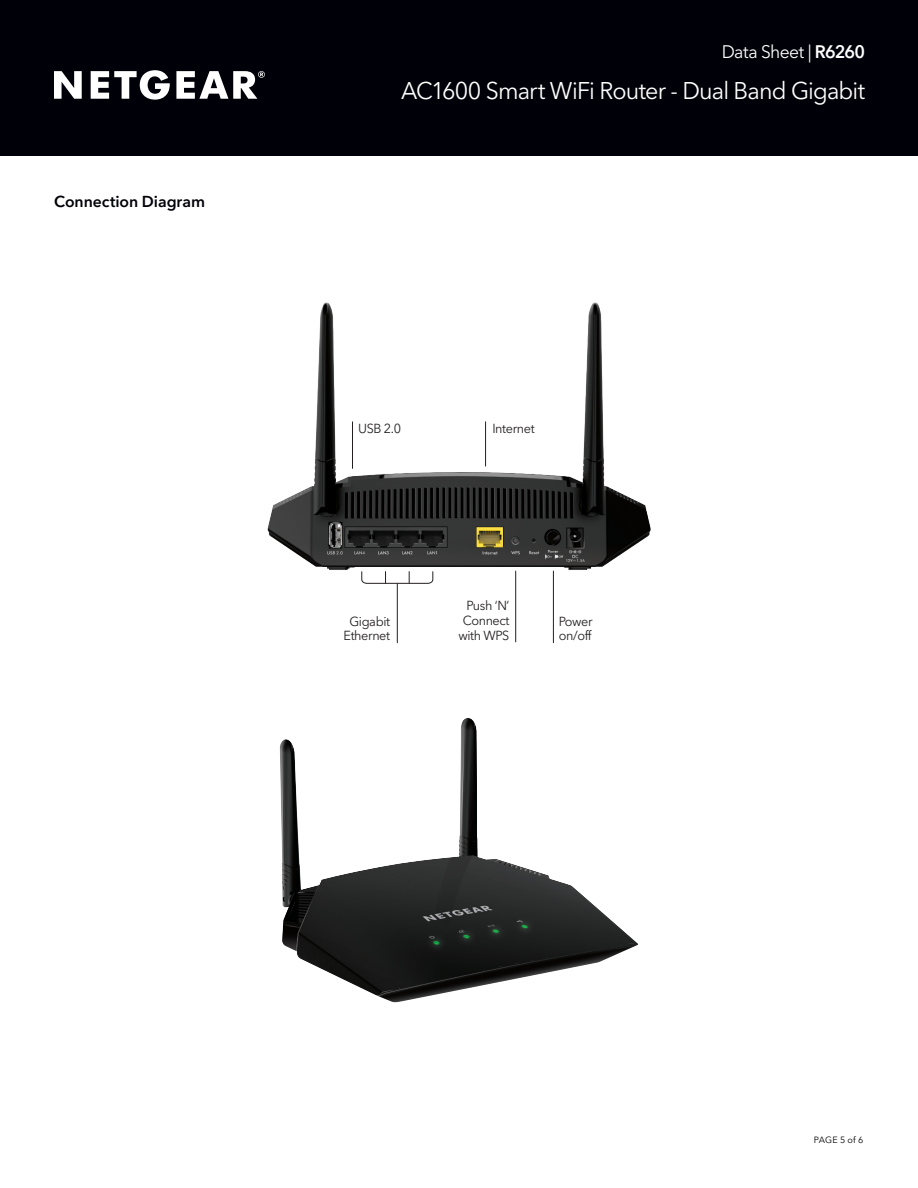
<style>
.page{position:relative;width:918px;height:1188px;background:#fff}
.page>*{position:absolute;margin:0;border:0;box-sizing:border-box;transform-origin:0 0}
.t1{font:24px "Avenir Next LT Pro";letter-spacing:-.04em;color:#fff}
.t2{font:18px "Avenir Next LT Pro";letter-spacing:-.03em;color:#fff}
.Sub_Heads{font:600 15.75px "Avenir Next LT Pro";color:#000108}
.t3{font:13.05px/14.9px "Avenir Next LT Pro";letter-spacing:-.03em;color:#231f20}
.t4{font:9px "Avenir Next LT Pro";letter-spacing:.015em;color:#000001}
.s1{font-weight:600}
</style>
<div class="page">
<div style="left:0;top:0;width:918px;height:156px;background:#000108"></div>
<svg style="left:54px;top:70px;width:211px;height:30px"></svg>
<img style="left:267px;top:302px;width:384px;height:269px">
<hr style="left:553px;top:571px;width:1px;height:72px;background:#231f20">
<hr style="left:397px;top:584px;width:1px;height:59px;background:#231f20">
<svg style="left:361px;top:571px;width:73px;height:13px"></svg>
<hr style="left:515px;top:571px;width:1px;height:71px;background:#231f20">
<hr style="left:352px;top:422px;width:1px;height:46px;background:#231f20">
<hr style="left:485px;top:422px;width:1px;height:44px;background:#231f20">
<img style="left:280px;top:718px;width:358px;height:284px">
<p class="Sub_Heads" style="left:54px;top:192px;width:153px">Connection Diagram</p>
<h2 class="t2" style="left:722px;top:41px;width:145px">Data Sheet | <span class="s1">R6260</span></h2>
<h1 class="t1" style="left:401px;top:76px;width:465px">AC1600 Smart WiFi Router - Dual Band Gigabit</h1>
<p class="t3" style="left:358px;top:421px;width:44px">USB 2.0</p>
<p class="t3" style="left:492px;top:421px;width:44px">Internet</p>
<p class="t3" style="left:344px;top:614px;width:48px;text-align:center">Gigabit<br>Ethernet</p>
<p class="t3" style="left:458px;top:598px;width:53px;text-align:right">Push ‘N’<br>Connect with WPS</p>
<p class="t3" style="left:559px;top:614px;width:35px">Power on/off</p>
<p class="t4" style="left:814px;top:1134px;width:51px">PAGE 5 of 6</p>
</div>
